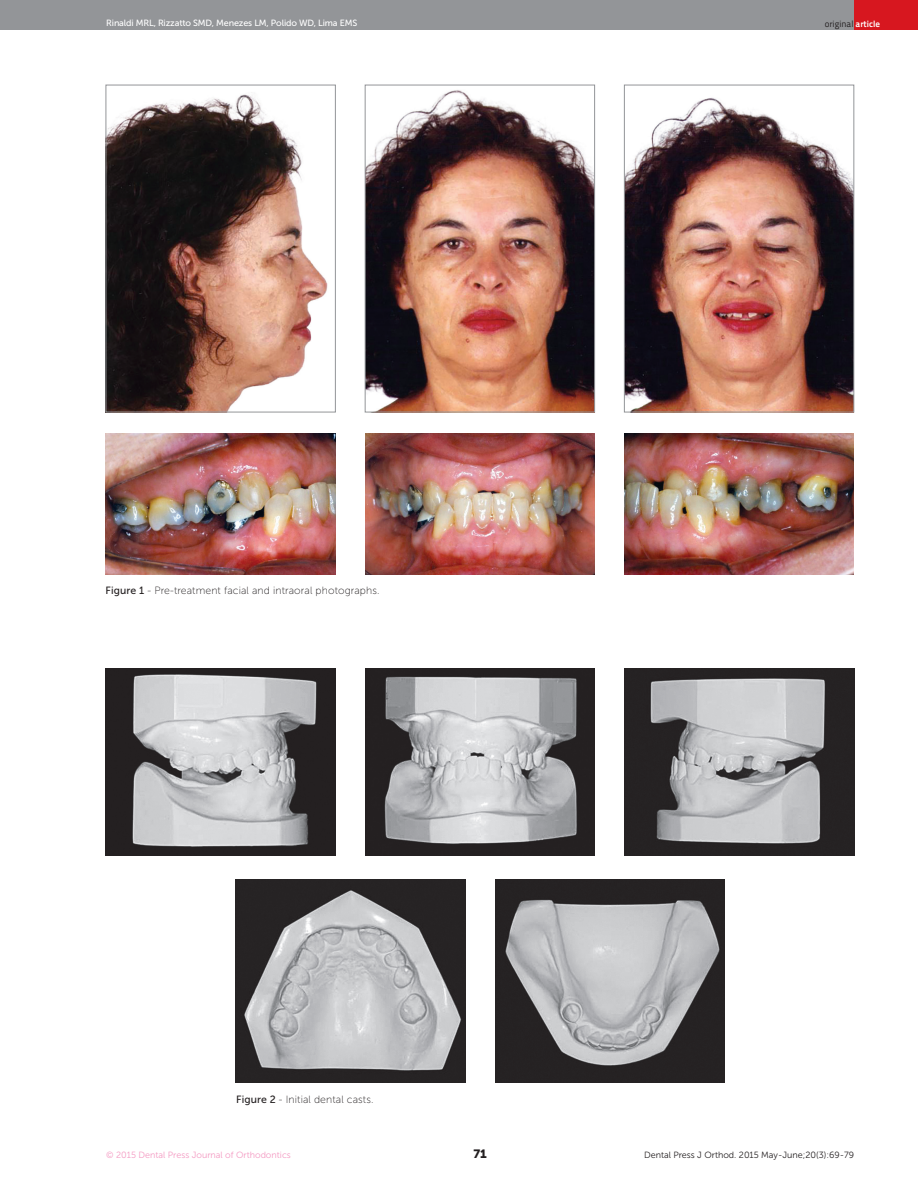
<style>
.page{position:relative;width:918px;height:1188px;background:#fff}
.page>*{position:absolute;margin:0;border:0;box-sizing:border-box;transform-origin:0 0}
.t1{font:12px "Museo Sans 900";color:#231f20}
.t2{font:10.5px "Museo Sans 100";letter-spacing:.01em;color:#231f20}
.t3{font:9px "Museo Sans 500";letter-spacing:-.015em;color:#fff}
.t4{font:9px "Museo Sans 300";color:#231f20}
.t5{font:9px "Museo Sans 300";color:#f499c2}
.t6{font:9px "Titillium Text 22 L";color:#231f20}
.s1{font-weight:700;color:#fff}
.s2{font-family:"Museo Sans 500"}
</style>
<div class="page">
<div style="left:0;top:0;width:918px;height:30px;background:#939598"></div>
<div style="left:854px;top:0;width:64px;height:30px;background:#d7171f"></div>
<img style="left:108px;top:94px;width:220px;height:316px">
<div style="left:106px;top:85px;width:230px;height:327px;border:1px solid #939598"></div>
<img style="left:367px;top:90px;width:226px;height:320px">
<div style="left:365px;top:85px;width:230px;height:327px;border:1px solid #939598"></div>
<img style="left:626px;top:98px;width:226px;height:312px">
<div style="left:624px;top:85px;width:230px;height:327px;border:1px solid #939598"></div>
<img style="left:106px;top:434px;width:229px;height:140px">
<img style="left:366px;top:434px;width:229px;height:140px">
<img style="left:624px;top:434px;width:230px;height:140px">
<img style="left:106px;top:668px;width:229px;height:188px">
<img style="left:366px;top:668px;width:229px;height:188px">
<img style="left:625px;top:668px;width:229px;height:188px">
<img style="left:236px;top:880px;width:229px;height:202px">
<img style="left:495px;top:880px;width:230px;height:202px">
<p class="t3" style="left:106px;top:18px;width:252px">Rinaldi MRL, Rizzatto SMD, Menezes LM, Polido WD, Lima EMS</p>
<p class="t6" style="left:825px;top:17px;width:57px">original <span class="s1">article</span></p>
<p class="t2" style="left:106px;top:585px;width:276px"><span class="s2">Figure 1</span> - Pre-treatment facial and intraoral photographs.</p>
<p class="t2" style="left:236px;top:1094px;width:139px"><span class="s2">Figure 2</span> - Initial dental casts.</p>
<p class="t5" style="left:106px;top:1150px;width:186px">© 2015 Dental Press Journal of Orthodontics</p>
<p class="t1" style="left:474px;top:1147px;width:15px">71</p>
<p class="t4" style="left:644px;top:1150px;width:212px">Dental Press J Orthod. 2015 May-June;20(3):69-79</p>
</div>
